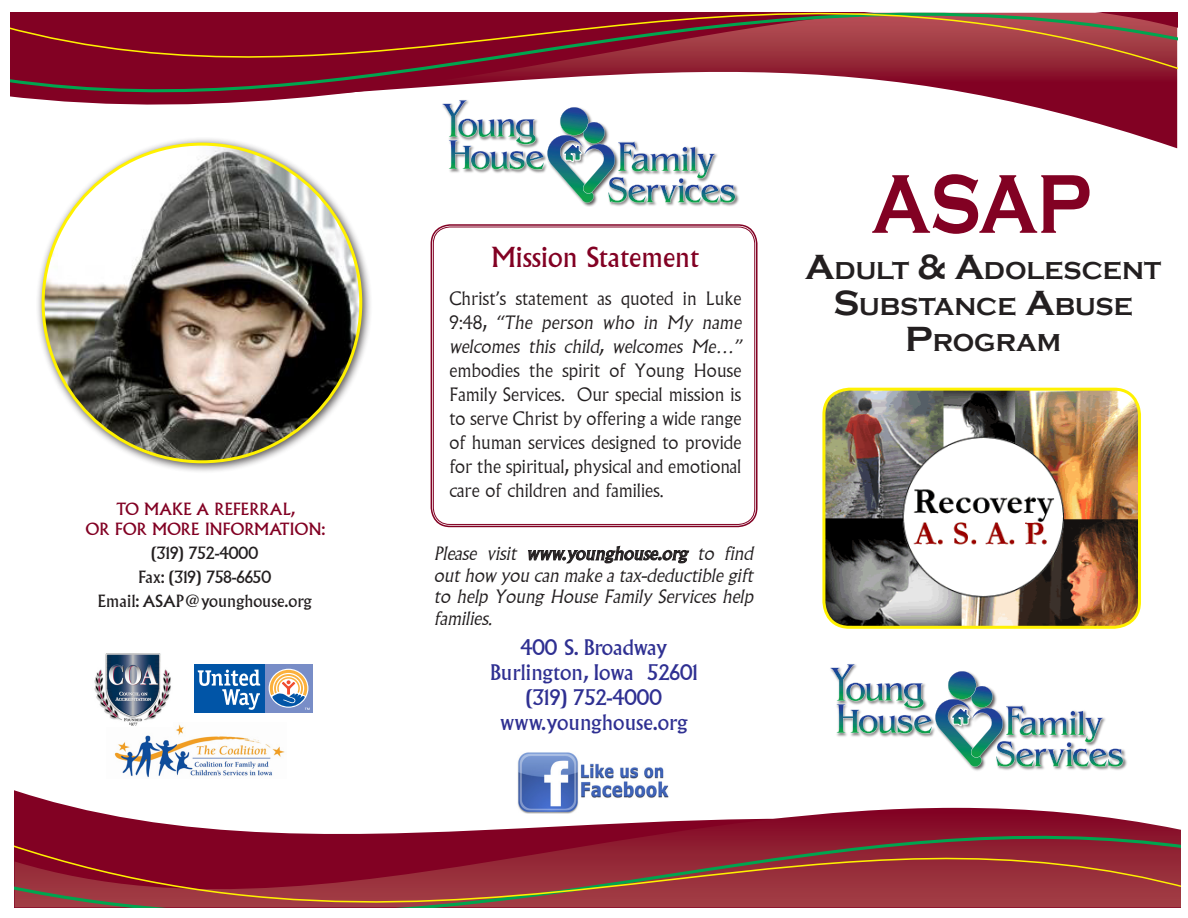
<style>
.page{position:relative;width:1188px;height:918px;background:#fff}
.page>*{position:absolute;margin:0;border:0;box-sizing:border-box;transform-origin:0 0}
.t1{font:700 86.4px "Copperplate Gothic";color:#820123;scale:.82 1}
.t2{font:27px "Albertus";color:#820123}
.t3{font:700 25.2px/36px "Copperplate Gothic";color:#231f20;text-align:center}
.t4{font:21px "Albertus";color:#2f3092}
.t5{font:300 18px/24px "Albertus";color:#231f20}
.t6{font:italic 300 18px/21.6px "Albertus";color:#231f20;text-align:justify}
.t7{font:16.5px "Albertus";color:#231f20}
.t8{font:16.5px "Albertus";color:#820123}
.s1{font-weight:400}
.s2{font-size:36px}
</style>
<div class="page">
<svg style="left:1035px;top:107px;width:142px;height:42px"></svg>
<svg style="left:11px;top:76px;width:1166px;height:31px"></svg>
<svg style="left:11px;top:13px;width:1166px;height:63px;background:#8d2331"></svg>
<svg style="left:15px;top:808px;width:1166px;height:100px"></svg>
<svg style="left:15px;top:821px;width:1166px;height:19px"></svg>
<svg style="left:15px;top:840px;width:1166px;height:67px;background:#912b34"></svg>
<img style="left:970px;top:767px;width:14px;height:4px">
<img style="left:998px;top:749px;width:129px;height:21px">
<svg style="left:830px;top:664px;width:293px;height:103px"></svg>
<svg style="left:528px;top:545px;width:161px;height:19px"></svg>
<img style="left:582px;top:203px;width:14px;height:3px">
<img style="left:441px;top:98px;width:100px;height:9px">
<img style="left:610px;top:185px;width:129px;height:21px">
<svg style="left:442px;top:100px;width:293px;height:103px"></svg>
<img style="left:517px;top:752px;width:153px;height:61px">
<div style="left:431px;top:224px;width:327px;height:303px;border:2px solid #820123;border-radius:19px"></div>
<div style="left:433px;top:227px;width:322px;height:298px;border:1px solid #820123;border-radius:17px"></div>
<img style="left:114px;top:724px;width:171px;height:54px">
<div style="left:264px;top:664px;width:49px;height:49px;background:#788dc7"></div>
<svg style="left:269px;top:669px;width:39px;height:39px"></svg>
<div style="left:194px;top:664px;width:70px;height:49px;background:#0155a7"></div>
<svg style="left:270px;top:670px;width:40px;height:40px"></svg>
<svg style="left:198px;top:670px;width:62px;height:40px"></svg>
<img style="left:94px;top:653px;width:79px;height:74px">
<img style="left:824px;top:389px;width:316px;height:238px">
<div style="left:822px;top:388px;width:319px;height:241px;border:3px solid #fff101;border-radius:26px"></div>
<div style="left:36px;top:137px;width:336px;height:337px;background:#231f20;opacity:.75"></div>
<img style="left:43px;top:144px;width:318px;height:318px;border-radius:159px">
<p class="t8" style="left:116px;top:500px;width:180px">TO MAKE A REFERRAL,</p>
<p class="t8" style="left:86px;top:519px;width:241px">OR FOR MORE INFORMATION:</p>
<p class="t7" style="left:151px;top:543px;width:108px">(319) 752-4000</p>
<p class="t7" style="left:139px;top:567px;width:134px">Fax: (319) 758-6650</p>
<p class="t7" style="left:98px;top:591px;width:215px">Email: ASAP@younghouse.org</p>
<p class="t2" style="left:492px;top:242px;width:209px">Mission Statement</p>
<p class="t5" style="left:449px;top:286px;width:296px">Christ’s statement as quoted in Luke 9 : 4 8 , “The person who in My name welcomes this child, welcomes Me…” embodies the spirit of Young House Family Services. Our special mission is to serve Christ by offering a wide range of human services designed to provide for the spiritual, physical and emotional care of children and families.</p>
<p class="t6" style="left:434px;top:543px;width:324px">Please visit <span class="s1">www.younghouse.org</span> to find out how you can make a tax-deductible gift to help Young House Family Services help families.</p>
<p class="t4" style="left:520px;top:635px;width:149px">400 S. Broadway</p>
<p class="t4" style="left:490px;top:660px;width:209px">Burlington, Iowa 52601</p>
<p class="t4" style="left:526px;top:685px;width:137px">(319) 752-4000</p>
<p class="t4" style="left:500px;top:710px;width:189px">www.younghouse.org</p>
<p class="t1" style="left:872px;top:156px;width:269px">ASAP</p>
<p class="t3" style="left:805px;top:253px;width:357px"><span class="s2">A</span>DULT <span class="s2">&amp; A</span>DOLESCENT</p>
<p class="t3" style="left:833px;top:289px;width:301px"><span class="s2">S</span>UBSTANCE <span class="s2">A</span>BUSE<br><span class="s2">P</span>ROGRAM</p>
</div>
